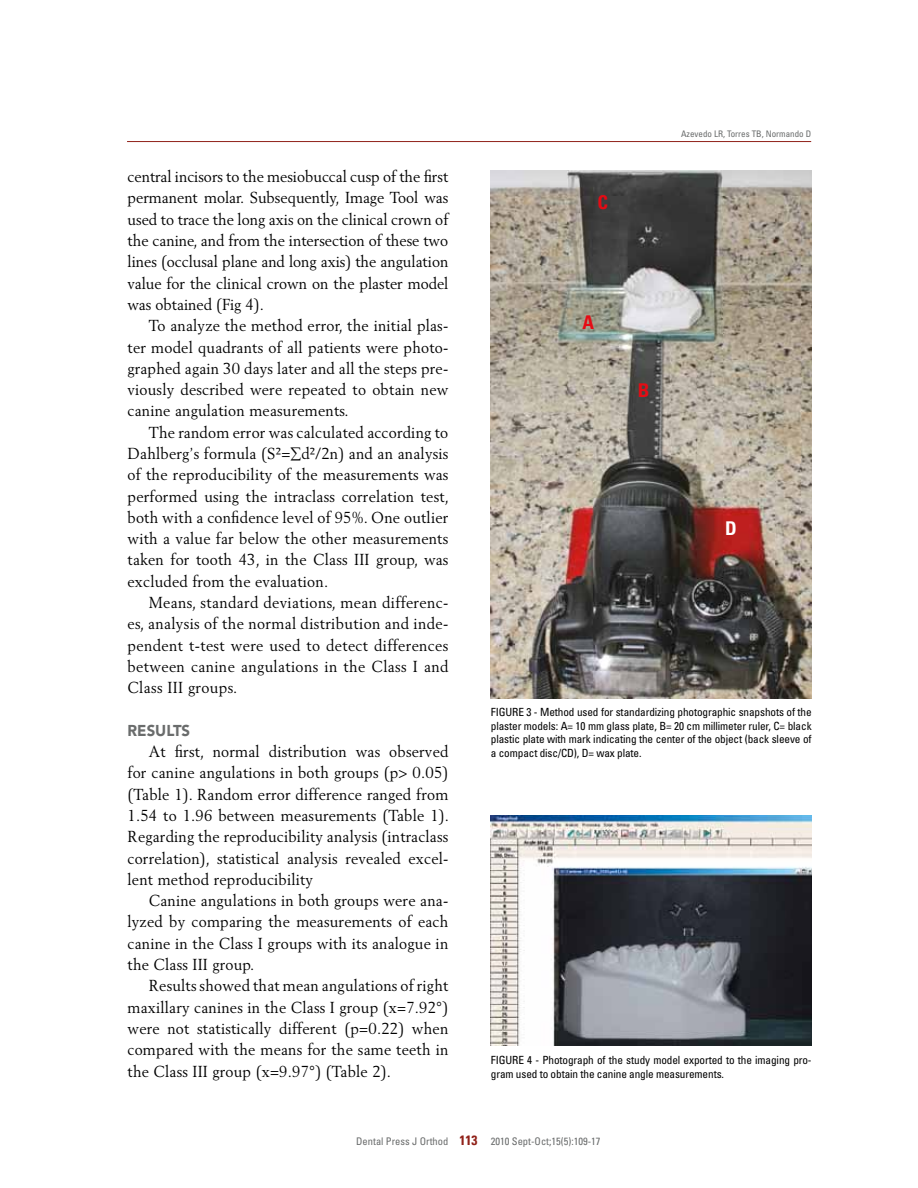
<style>
.page{position:relative;width:918px;height:1188px;background:#fff}
.page>*{position:absolute;margin:0;border:0;box-sizing:border-box;transform-origin:0 0}
.t1{font:700 condensed 19.05px "Univers";color:#e50b14}
.t2{font:700 condensed 19.05px "Univers";color:#fff}
.t3{font:15.75px/21.3px "Berling";letter-spacing:.015em;color:#000;text-align:justify;scale:.95 1}
.t4{font:900 15.75px "Avenir LT";color:#6a6c6c;scale:.95 1}
.t5{font:condensed 11.25px/13.5px "Univers";letter-spacing:-.01em;color:#000;text-align:justify}
.t6{font:condensed 10.5px "Univers";color:#6a6c6c}
.t7{font:condensed 9px "Univers";color:#6a6c6c}
.s1{font-weight:700;font-size:13.5px;color:#902119}
</style>
<div class="page">
<img style="left:491px;top:170px;width:321px;height:529px">
<img style="left:491px;top:816px;width:321px;height:229px">
<hr style="left:127px;top:141px;width:684px;height:1px;background:#902119">
<p class="t3" style="left:128px;top:166px;width:339px">central incisors to the mesiobuccal cusp of the first permanent molar. Subsequently, Image Tool was used to trace the long axis on the clinical crown of the canine, and from the intersection of these two lines (occlusal plane and long axis) the angulation value for the clinical crown on the plaster model was obtained (Fig 4).</p>
<p class="t3" style="left:128px;top:315px;width:339px;text-indent:21px">To analyze the method error, the initial plas&shy;ter model quadrants of all patients were photo&shy;graphed again 30 days later and all the steps pre&shy;viously described were repeated to obtain new canine angulation measurements.</p>
<p class="t3" style="left:128px;top:421px;width:340px;text-indent:21px">The random error was calculated according to Dahlberg’s formula (S²=∑d²/2n) and an analysis of the reproducibility of the measurements was performed using the intraclass correlation test, both with a confidence level of 95%. One outlier with a value far below the other measurements taken for tooth 43, in the Class III group, was excluded from the evaluation.</p>
<p class="t3" style="left:128px;top:592px;width:339px;text-indent:21px">Means, standard deviations, mean differenc&shy;es, analysis of the normal distribution and inde&shy;pendent t-test were used to detect differences between canine angulations in the Class I and Class III groups.</p>
<p class="t4" style="left:128px;top:721px;width:67px">RESULTS</p>
<p class="t3" style="left:128px;top:741px;width:340px;text-indent:21px">At first, normal distribution was observed for canine angulations in both groups (p&gt; 0.05) (Table 1). Random error difference ranged from 1.54 to 1.96 between measurements (Table 1).<br>Regarding the reproducibility analysis (intraclass correlation), statistical analysis revealed excel&shy;lent method reproducibility</p>
<p class="t3" style="left:128px;top:890px;width:339px;text-indent:21px">Canine angulations in both groups were ana&shy;lyzed by comparing the measurements of each canine in the Class I groups with its analogue in the Class III group.</p>
<p class="t3" style="left:128px;top:975px;width:339px;text-indent:21px">Results showed that mean angulations of right maxillary canines in the Class I group (x=7.92°) were not statistically different (p=0.22) when compared with the means for the same teeth in the Class III group (x=9.97°) (Table 2).</p>
<p class="t1" style="left:597px;top:191px;width:12px">C</p>
<p class="t7" style="left:681px;top:128px;width:132px">Azevedo LR, Torres TB, Normando D</p>
<p class="t1" style="left:582px;top:311px;width:13px">A</p>
<p class="t1" style="left:638px;top:378px;width:13px">B</p>
<p class="t2" style="left:725px;top:517px;width:13px">D</p>
<p class="t5" style="left:491px;top:705px;width:322px">FIGURE 3 - Method used for standardizing photographic snapshots of the plaster models: A= 10 mm glass plate, B= 20 cm millimeter ruler, C= black plastic plate with mark indicating the center of the object (back sleeve of a compact disc/CD), D= wax plate.</p>
<p class="t5" style="left:491px;top:1053px;width:322px">FIGURE 4 - Photograph of the study model exported to the imaging pro&shy;gram used to obtain the canine angle measurements.</p>
<p class="t6" style="left:356px;top:1134px;width:246px">Dental Press J Orthod <span class="s1">113</span> 2010 Sept-Oct;15(5):109-17</p>
</div>
